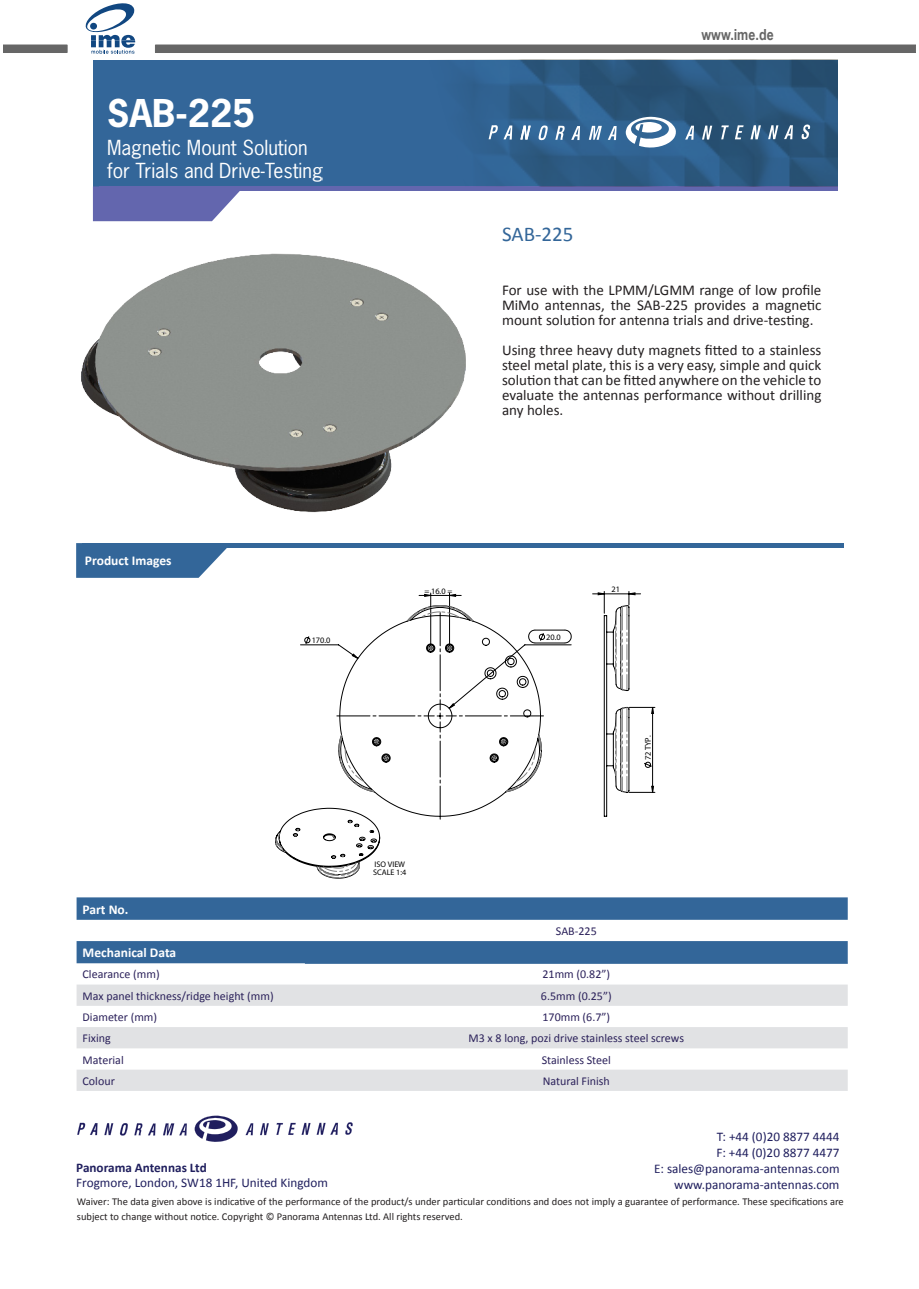
<style>
.page{position:relative;width:919px;height:1289px;background:#fff}
.page>*{position:absolute;margin:0;border:0;box-sizing:border-box;transform-origin:0 0}
.Page-Title_Left_1{font:700 36px "News Gothic Std";color:#fff}
.Sub-Titles_-_TETU{font:21px "Calibri";color:#369}
.Page-Titles_Left_2{font:19.5px "News Gothic Std";color:#fff}
.t1{font:700 15.3px "Arial Narrow";color:#666}
.Description{font:15px/15px "Calibri";color:#231f20;text-align:justify}
.Table_Title{font:700 13.5px "Calibri";color:#fff}
.t2{font:13.2px "Calibri";color:#201f5e}
.t3{font:700 13.2px "Calibri";color:#201f5e}
.Table_Content{font:12px "Calibri";color:#2b215a}
.Main_Content{font:10.5px/15px "Calibri";color:#231f20}
.t4{font:8.4px "Arial";color:#000}
.t5{font:8.1px/8.2px "Arial";color:#000}
</style>
<div class="page">
<svg style="left:77px;top:897px;width:770px;height:66px;fill:#369"></svg>
<div style="left:77px;top:984px;width:770px;height:21px;background:#e1e2e4"></div>
<svg style="left:77px;top:1027px;width:770px;height:63px;fill:#e1e2e4"></svg>
<hr style="left:305px;top:963px;width:542px;height:1px;background:#369">
<svg style="left:276px;top:1122px;width:34px;height:13px"></svg>
<svg style="left:163px;top:1123px;width:24px;height:12px"></svg>
<svg style="left:104px;top:1123px;width:9px;height:12px"></svg>
<svg style="left:245px;top:1123px;width:8px;height:12px"></svg>
<svg style="left:194px;top:1115px;width:44px;height:26px"></svg>
<svg style="left:345px;top:1122px;width:7px;height:13px"></svg>
<svg style="left:77px;top:1122px;width:21px;height:13px"></svg>
<svg style="left:260px;top:1123px;width:9px;height:12px"></svg>
<svg style="left:316px;top:1122px;width:22px;height:12px"></svg>
<svg style="left:134px;top:1123px;width:22px;height:12px"></svg>
<svg style="left:119px;top:1123px;width:9px;height:13px"></svg>
<hr style="left:82px;top:543px;width:761px;height:4px;background:#369">
<img style="left:76px;top:187px;width:413px;height:391px">
<div style="left:93px;top:60px;width:744px;height:130px;background:#369"></div>
<div style="left:99px;top:186px;width:738px;height:5px;background:#6366ae"></div>
<svg style="left:93px;top:186px;width:151px;height:35px"></svg>
<img style="left:444px;top:59px;width:393px;height:127px">
<svg style="left:625px;top:117px;width:51px;height:32px"></svg>
<svg style="left:750px;top:125px;width:10px;height:14px"></svg>
<svg style="left:538px;top:125px;width:10px;height:15px"></svg>
<svg style="left:734px;top:125px;width:9px;height:14px"></svg>
<svg style="left:721px;top:125px;width:7px;height:14px"></svg>
<svg style="left:555px;top:125px;width:10px;height:15px"></svg>
<svg style="left:768px;top:125px;width:10px;height:14px"></svg>
<svg style="left:520px;top:126px;width:10px;height:13px"></svg>
<svg style="left:702px;top:126px;width:10px;height:13px"></svg>
<svg style="left:784px;top:125px;width:8px;height:14px"></svg>
<svg style="left:488px;top:125px;width:24px;height:14px"></svg>
<svg style="left:685px;top:126px;width:9px;height:14px"></svg>
<svg style="left:571px;top:126px;width:9px;height:14px"></svg>
<svg style="left:588px;top:126px;width:28px;height:14px"></svg>
<svg style="left:801px;top:124px;width:9px;height:16px"></svg>
<svg style="left:275px;top:591px;width:380px;height:287px"></svg>
<svg style="left:155px;top:44px;width:760px;height:9px;background:#6e6e6e"></svg>
<svg style="left:3px;top:44px;width:65px;height:9px"></svg>
<svg style="left:85px;top:3px;width:50px;height:51px"></svg>
<p class="Page-Title_Left_1" style="left:107px;top:90px;width:149px">SAB-225</p>
<p class="Page-Titles_Left_2" style="left:107px;top:135px;width:202px">Magnetic Mount Solution</p>
<p class="Page-Titles_Left_2" style="left:107px;top:158px;width:217px">for Trials and Drive-Testing</p>
<p class="Sub-Titles_-_TETU" style="left:502px;top:220px;width:73px">SAB-225</p>
<p class="t1" style="left:701px;top:26px;width:74px">www.ime.de</p>
<p class="Description" style="left:502px;top:283px;width:321px">For use with the LPMM/LGMM range of low profile MiMo antennas, the SAB-225 provides a magnetic mount solution for antenna trials and drive-testing.</p>
<p class="Description" style="left:502px;top:343px;width:321px">Using three heavy duty magnets fitted to a stainless steel metal plate, this is a very easy, simple and quick solution that can be fitted anywhere on the vehicle to evaluate the antennas performance without drilling any holes.</p>
<p class="Table_Title" style="left:85px;top:552px;width:88px">Product Images</p>
<p class="Table_Title" style="left:83px;top:900px;width:47px">Part No.</p>
<p class="t4" style="left:312px;top:635px;width:20px">170.0</p>
<p class="t4" style="left:424px;top:585px;width:29px">= 16.0 =</p>
<p class="t4" style="left:611px;top:584px;width:10px">21</p>
<p class="t4" style="left:546px;top:631px;width:16px">20.0</p>
<p class="t4" style="left:642px;top:760px;width:27px;rotate:-90deg">72 TYP.</p>
<p class="t5" style="left:373px;top:860px;width:35px">ISO VIEW<br>SCALE 1:4</p>
<p class="Table_Content" style="left:556px;top:923px;width:42px">SAB-225</p>
<p class="Table_Title" style="left:83px;top:944px;width:95px">Mechanical Data</p>
<p class="Table_Content" style="left:83px;top:966px;width:79px">Clearance (mm)</p>
<p class="Table_Content" style="left:542px;top:966px;width:69px">21mm (0.82”)</p>
<p class="Table_Content" style="left:83px;top:988px;width:193px">Max panel thickness/ridge height (mm)</p>
<p class="Table_Content" style="left:541px;top:988px;width:72px">6.5mm (0.25”)</p>
<p class="Table_Content" style="left:83px;top:1009px;width:76px">Diameter (mm)</p>
<p class="Table_Content" style="left:542px;top:1009px;width:69px">170mm (6.7”)</p>
<p class="Table_Content" style="left:83px;top:1030px;width:30px">Fixing</p>
<p class="Table_Content" style="left:468px;top:1030px;width:217px">M3 x 8 long, pozi drive stainless steel screws</p>
<p class="Table_Content" style="left:83px;top:1051px;width:43px">Material</p>
<p class="Table_Content" style="left:541px;top:1051px;width:71px">Stainless Steel</p>
<p class="Table_Content" style="left:83px;top:1073px;width:34px">Colour</p>
<p class="Table_Content" style="left:542px;top:1073px;width:69px">Natural Finish</p>
<p class="t2" style="left:716px;top:1128px;width:124px">T: +44 (0)20 8877 4444</p>
<p class="t2" style="left:716px;top:1144px;width:125px">F: +44 (0)20 8877 4477</p>
<p class="t2" style="left:654px;top:1160px;width:187px">E: sales@panorama-antennas.com</p>
<p class="t2" style="left:674px;top:1176px;width:167px">www.panorama-antennas.com</p>
<p class="Main_Content" style="left:77px;top:1193px;width:768px">Waiver: The data given above is indicative of the performance of the product/s under particular conditions and does not imply a guarantee of performance. These specifications are subject to change without notice. Copyright © Panorama Antennas Ltd. All rights reserved.</p>
<p class="t3" style="left:76px;top:1158px;width:132px">Panorama Antennas Ltd</p>
<p class="t2" style="left:76px;top:1174px;width:253px">Frogmore, London, SW18 1HF, United Kingdom</p>
</div>
